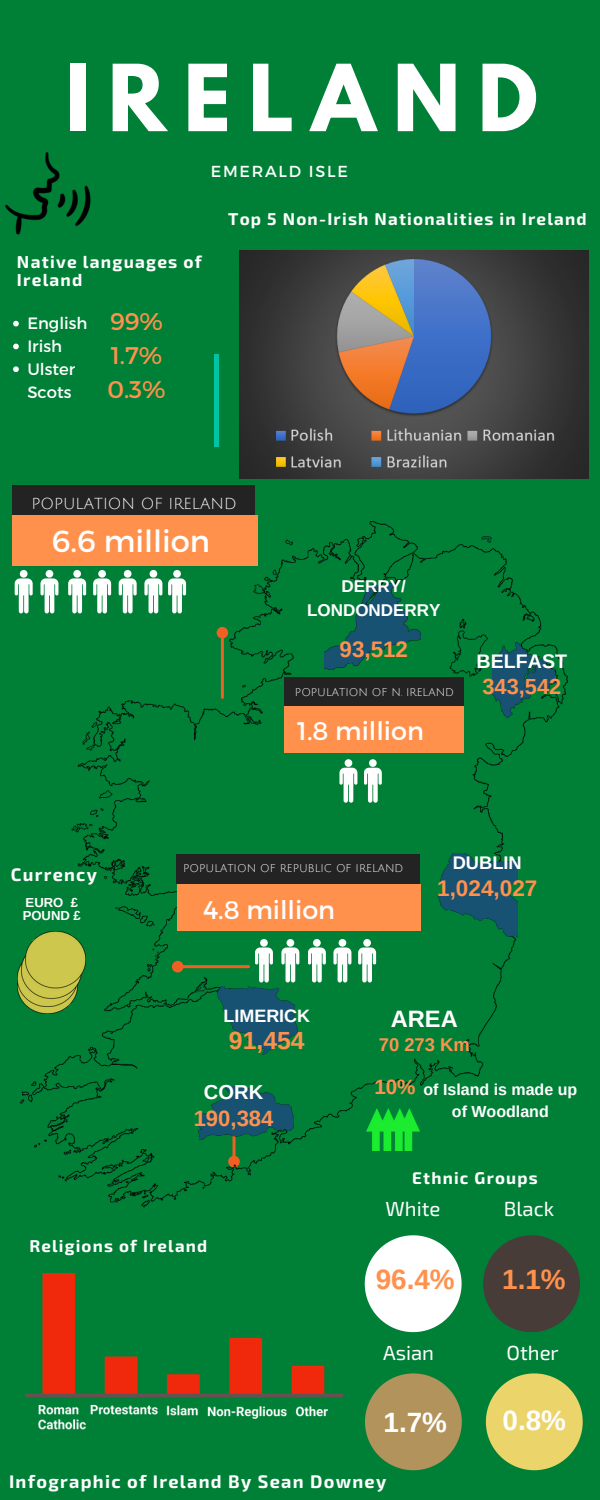
<style>
.page{position:relative;width:600px;height:1500px;background:#008037}
.page>*{position:absolute;margin:0;border:0;box-sizing:border-box;transform-origin:0 0}
.t1{font:700 81.8px "League Spartan";letter-spacing:.21em;color:#fff}
.t2{font:30.4px "Montserrat";color:#fff}
.t3{font:700 27.9px "Arimo";color:#ff914d}
.t4{font:700 27.9px "Arimo";color:#fff}
.t5{font:25.5px "Montserrat";color:#fff}
.t6{font:700 24.8px "Arimo";color:#ff914d}
.t7{font:24.1px "Montserrat";color:#ff914d}
.t8{font:700 23.7px "Arimo";color:#fff}
.t9{font:700 22.5px "Arimo";color:#ff914d}
.t10{font:700 22.4px "Arimo";color:#ff914d}
.t11{font:700 22.1px "Arimo";color:#ff914d}
.t12{font:700 21.8px "Arimo";color:#ff914d}
.t13{font:700 20.7px "Arimo";color:#ff914d}
.t14{font:20.4px "Exo 2";color:#fff}
.t15{font:700 20.2px "Arimo";color:#fff}
.t16{font:700 19.6px "Arimo";color:#fff}
.t17{font:700 18.4px "Arimo";color:#ff914d}
.t18{font:700 18.3px "Arimo";color:#fff}
.t19{font:700 18.2px "Exo 2";letter-spacing:.07em;color:#fff}
.t20{font:700 18.1px "Exo 2";letter-spacing:.07em;color:#fff}
.t21{font:700 17.9px "Arimo";color:#fff}
.t22{font:700 17.3px/18.4px "Exo 2";letter-spacing:.07em;color:#fff}
.t23{font:700 17.1px "Exo 2";letter-spacing:.07em;color:#fff}
.t24{font:700 17.1px "Arimo";color:#fff}
.t25{font:700 17px "Exo 2";letter-spacing:.07em;color:#fff}
.t26{font:16.4px/22.8px "Montserrat";color:#fff}
.t27{font:700 16px/21.8px "Arimo";color:#fff;text-align:center}
.t28{font:15.9px "Montserrat";letter-spacing:.11em;color:#fff}
.t29{font:15.5px "Julius Sans One";color:#fff}
.t30{font:700 13.1px "Arimo";color:#fff}
.t31{font:10.9px "Julius Sans One";color:#fff}
</style>
<div class="page">
<svg style="left:365px;top:1235px;width:97px;height:97px"></svg>
<svg style="left:365px;top:1373px;width:97px;height:97px"></svg>
<div style="left:214px;top:354px;width:5px;height:93px;background:#00c4a3"></div>
<img style="left:14px;top:521px;width:554px;height:687px">
<svg style="left:483px;top:1235px;width:97px;height:97px"></svg>
<svg style="left:486px;top:1373px;width:97px;height:97px"></svg>
<img style="left:367px;top:1109px;width:53px;height:42px">
<img style="left:18px;top:932px;width:68px;height:81px">
<img style="left:493px;top:643px;width:61px;height:75px">
<img style="left:325px;top:584px;width:95px;height:86px">
<img style="left:439px;top:853px;width:79px;height:90px">
<div style="left:345px;top:759px;width:7px;height:8px;background:#fff;border-radius:50%"></div>
<svg style="left:340px;top:768px;width:17px;height:35px"></svg>
<div style="left:369px;top:759px;width:8px;height:8px;background:#fff;border-radius:50%"></div>
<svg style="left:364px;top:768px;width:18px;height:35px"></svg>
<img style="left:199px;top:1087px;width:94px;height:53px">
<div style="left:260px;top:939px;width:8px;height:8px;background:#fff;border-radius:50%"></div>
<svg style="left:172px;top:947px;width:101px;height:36px"></svg>
<div style="left:287px;top:939px;width:7px;height:8px;background:#fff;border-radius:50%"></div>
<svg style="left:282px;top:947px;width:17px;height:36px"></svg>
<div style="left:313px;top:939px;width:8px;height:8px;background:#fff;border-radius:50%"></div>
<svg style="left:308px;top:947px;width:18px;height:36px"></svg>
<div style="left:339px;top:939px;width:7px;height:8px;background:#fff;border-radius:50%"></div>
<svg style="left:334px;top:947px;width:17px;height:36px"></svg>
<div style="left:363px;top:939px;width:8px;height:8px;background:#fff;border-radius:50%"></div>
<svg style="left:358px;top:947px;width:18px;height:36px"></svg>
<img style="left:217px;top:987px;width:81px;height:68px">
<img style="left:5px;top:152px;width:86px;height:83px">
<img style="left:26px;top:1274px;width:316px;height:156px">
<div style="left:20px;top:570px;width:8px;height:8px;background:#fff;border-radius:50%"></div>
<svg style="left:15px;top:578px;width:18px;height:35px"></svg>
<div style="left:12px;top:485px;width:243px;height:30px;background:#232323"></div>
<div style="left:12px;top:515px;width:246px;height:51px;background:#ff914d"></div>
<div style="left:46px;top:570px;width:7px;height:8px;background:#fff;border-radius:50%"></div>
<svg style="left:41px;top:578px;width:17px;height:35px"></svg>
<div style="left:73px;top:570px;width:8px;height:8px;background:#fff;border-radius:50%"></div>
<svg style="left:68px;top:578px;width:18px;height:35px"></svg>
<div style="left:98px;top:570px;width:8px;height:8px;background:#fff;border-radius:50%"></div>
<svg style="left:93px;top:578px;width:18px;height:35px"></svg>
<div style="left:124px;top:570px;width:8px;height:8px;background:#fff;border-radius:50%"></div>
<svg style="left:119px;top:578px;width:18px;height:35px"></svg>
<div style="left:150px;top:570px;width:7px;height:8px;background:#fff;border-radius:50%"></div>
<svg style="left:145px;top:578px;width:17px;height:35px"></svg>
<div style="left:173px;top:570px;width:8px;height:8px;background:#fff;border-radius:50%"></div>
<svg style="left:168px;top:578px;width:18px;height:35px"></svg>
<div style="left:177px;top:885px;width:243px;height:46px;background:#ff914d"></div>
<div style="left:176px;top:854px;width:244px;height:30px;background:#232323"></div>
<div style="left:285px;top:677px;width:179px;height:30px;background:#232323"></div>
<div style="left:285px;top:706px;width:179px;height:47px;background:#ff914d"></div>
<img style="left:239px;top:251px;width:350px;height:228px">
<svg style="left:13px;top:321px;width:6px;height:5px"></svg>
<svg style="left:13px;top:344px;width:6px;height:5px"></svg>
<svg style="left:13px;top:366px;width:6px;height:6px"></svg>
<p class="t1" style="left:65px;top:58px;width:474px">IRELAND</p>
<p class="t28" style="left:211px;top:161px;width:138px">EMERALD ISLE</p>
<p class="t22" style="left:17px;top:252px;width:187px">Native languages of<br>Ireland</p>
<p class="t26" style="left:27px;top:311px;width:62px">English</p>
<p class="t26" style="left:27px;top:334px;width:36px">Irish</p>
<p class="t26" style="left:27px;top:357px;width:49px">Ulster<br>Scots</p>
<p class="t7" style="left:110px;top:306px;width:55px">99%</p>
<p class="t7" style="left:111px;top:340px;width:53px">1.7%</p>
<p class="t7" style="left:107px;top:373px;width:60px">0.3%</p>
<p class="t23" style="left:228px;top:208px;width:360px">Top 5 Non-Irish Nationalities in Ireland</p>
<p class="t29" style="left:31px;top:495px;width:207px">POPULATION OF IRELAND</p>
<p class="t2" style="left:52px;top:522px;width:160px">6.6 million</p>
<p class="t24" style="left:342px;top:577px;width:66px">DERRY/</p>
<p class="t24" style="left:307px;top:601px;width:135px">LONDONDERRY</p>
<p class="t10" style="left:340px;top:637px;width:70px">93,512</p>
<p class="t31" style="left:295px;top:686px;width:161px">POPULATION OF N. IRELAND</p>
<p class="t5" style="left:297px;top:714px;width:128px">1.8 million</p>
<p class="t16" style="left:477px;top:651px;width:92px">BELFAST</p>
<p class="t12" style="left:482px;top:674px;width:80px">343,542</p>
<p class="t20" style="left:11px;top:863px;width:88px">Currency</p>
<p class="t30" style="left:26px;top:895px;width:54px">EURO £</p>
<p class="t30" style="left:23px;top:908px;width:60px">POUND £</p>
<p class="t31" style="left:183px;top:863px;width:222px">POPULATION OF REPUBLIC OF IRELAND</p>
<p class="t5" style="left:203px;top:893px;width:134px">4.8 million</p>
<p class="t18" style="left:453px;top:853px;width:71px">DUBLIN</p>
<p class="t9" style="left:437px;top:875px;width:102px">1,024,027</p>
<p class="t21" style="left:224px;top:1005px;width:88px">LIMERICK</p>
<p class="t6" style="left:229px;top:1027px;width:77px">91,454</p>
<p class="t15" style="left:204px;top:1081px;width:61px">CORK</p>
<p class="t11" style="left:194px;top:1106px;width:81px">190,384</p>
<p class="t8" style="left:391px;top:1006px;width:69px">AREA</p>
<p class="t17" style="left:379px;top:1034px;width:93px">70 273 Km</p>
<p class="t13" style="left:374px;top:1075px;width:43px">10%</p>
<p class="t27" style="left:424px;top:1079px;width:155px">of Island is made up of Woodland</p>
<p class="t25" style="left:412px;top:1167px;width:127px">Ethnic Groups</p>
<p class="t14" style="left:386px;top:1196px;width:56px">White</p>
<p class="t14" style="left:504px;top:1196px;width:52px">Black</p>
<p class="t25" style="left:29px;top:1235px;width:179px">Religions of Ireland</p>
<p class="t3" style="left:376px;top:1264px;width:81px">96.4%</p>
<p class="t3" style="left:502px;top:1264px;width:65px">1.1%</p>
<p class="t14" style="left:383px;top:1339px;width:53px">Asian</p>
<p class="t14" style="left:507px;top:1339px;width:54px">Other</p>
<p class="t4" style="left:384px;top:1406px;width:65px">1.7%</p>
<p class="t4" style="left:503px;top:1405px;width:65px">0.8%</p>
<p class="t19" style="left:9px;top:1470px;width:379px">Infographic of Ireland By Sean Downey</p>
</div>
